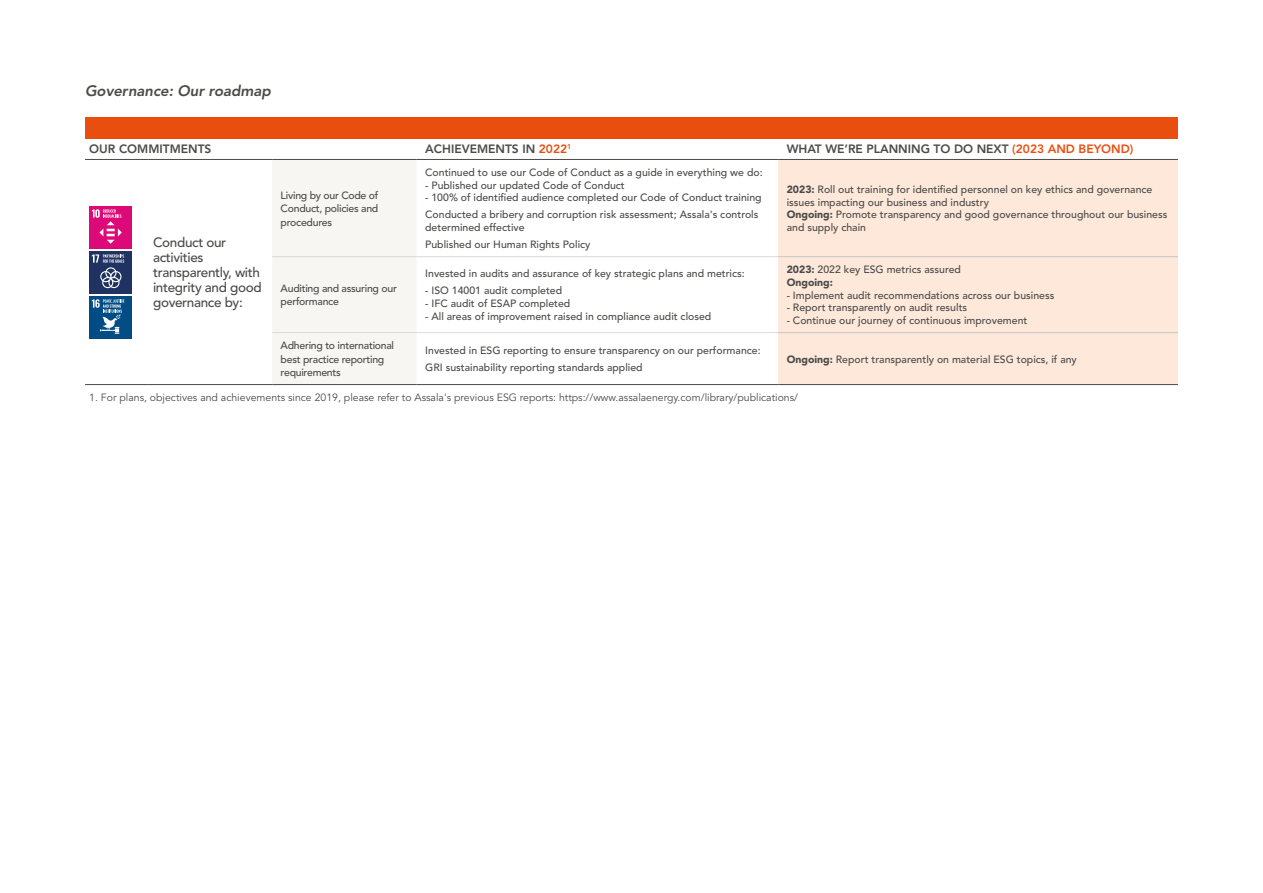
<style>
.page{position:relative;width:1263px;height:893px;background:#fff}
.page>*{position:absolute;margin:0;border:0;box-sizing:border-box;transform-origin:0 0}
.t1{font:italic 800 15px "Avenir LT Std";letter-spacing:-.005em;color:#4a4a49}
.t2{font:500 13.5px/15px "Avenir LT Std";letter-spacing:-.025em;color:#4a4a49}
.t3{font:800 12px "Avenir LT Std";color:#4a4a49}
.t4{font:500 10.5px/12.8px "Avenir LT Std";color:#4a4a49}
.t5{font:10.5px "Avenir LT Std";color:#4a4a49}
.t6{font:500 10.5px/13.5px "Avenir LT Std";letter-spacing:-.025em;color:#4a4a49}
.s1{color:#e94e0f}
.s2{font-weight:900}
</style>
<div class="page">
<div style="left:85px;top:117px;width:1093px;height:21px;background:#e94e0f"></div>
<div style="left:272px;top:160px;width:145px;height:224px;background:#f8f6f3"></div>
<div style="left:778px;top:160px;width:400px;height:224px;background:#fde8da"></div>
<hr style="left:272px;top:332px;width:145px;height:1px;background:#dadada">
<hr style="left:417px;top:332px;width:361px;height:1px;background:#dadada">
<hr style="left:272px;top:256px;width:145px;height:1px;background:#dadada">
<hr style="left:417px;top:256px;width:361px;height:1px;background:#dadada">
<hr style="left:778px;top:256px;width:400px;height:1px;background:#c6c6c6">
<hr style="left:778px;top:332px;width:400px;height:1px;background:#c6c6c6">
<hr style="left:149px;top:384px;width:123px;height:1px;background:#4a4a49">
<hr style="left:272px;top:384px;width:145px;height:1px;background:#4a4a49">
<hr style="left:417px;top:384px;width:361px;height:1px;background:#4a4a49">
<hr style="left:778px;top:384px;width:400px;height:1px;background:#4a4a49">
<hr style="left:85px;top:159px;width:64px;height:1px;background:#4a4a49">
<hr style="left:149px;top:159px;width:123px;height:1px;background:#4a4a49">
<hr style="left:272px;top:159px;width:145px;height:1px;background:#4a4a49">
<hr style="left:417px;top:159px;width:361px;height:1px;background:#4a4a49">
<hr style="left:778px;top:159px;width:400px;height:1px;background:#4a4a49">
<hr style="left:85px;top:384px;width:64px;height:1px;background:#4a4a49">
<div style="left:89px;top:206px;width:43px;height:42px;background:#dd0979"></div>
<svg style="left:92px;top:209px;width:30px;height:35px"></svg>
<div style="left:89px;top:251px;width:43px;height:42px;background:#1f3262"></div>
<svg style="left:92px;top:254px;width:32px;height:34px"></svg>
<div style="left:89px;top:296px;width:43px;height:42px;background:#004c84"></div>
<svg style="left:92px;top:299px;width:32px;height:35px"></svg>
<h1 class="t1" style="left:85px;top:82px;width:187px">Governance: Our roadmap</h1>
<p class="t3" style="left:89px;top:142px;width:124px">OUR COMMITMENTS</p>
<p class="t3" style="left:425px;top:142px;width:148px">ACHIEVEMENTS IN <span class="s1">2022</span><sup>1</sup></p>
<p class="t3" style="left:787px;top:142px;width:348px">WHAT WE’RE PLANNING TO DO NEXT <span class="s1">(2023 AND BEYOND)</span></p>
<p class="t2" style="left:153px;top:235px;width:110px">Conduct our activities transparently, with integrity and good governance by:</p>
<p class="t4" style="left:281px;top:188px;width:99px;line-height:13.5px;text-align:justify">Living by our Code of Conduct, policies and procedures</p>
<p class="t6" style="left:281px;top:282px;width:118px">Auditing and assuring our performance</p>
<p class="t4" style="left:425px;top:166px;width:339px">Continued to use our Code of Conduct as a guide in everything we do:</p>
<p class="t4" style="left:425px;top:179px;width:201px">- Published our updated Code of Conduct</p>
<p class="t4" style="left:425px;top:190px;width:338px;line-height:17px">- 100% of identified audience completed our Code of Conduct training<br>Conducted a bribery and corruption risk assessment; Assala's controls</p>
<p class="t4" style="left:425px;top:219px;width:167px;line-height:17px">determined effective<br>Published our Human Rights Policy</p>
<p class="t4" style="left:425px;top:268px;width:321px">Invested in audits and assurance of key strategic plans and metrics:</p>
<p class="t4" style="left:425px;top:285px;width:138px">- ISO 14001 audit completed</p>
<p class="t4" style="left:425px;top:297px;width:147px">- IFC audit of ESAP completed</p>
<p class="t4" style="left:425px;top:310px;width:288px">- All areas of improvement raised in compliance audit closed</p>
<p class="t4" style="left:787px;top:183px;width:382px"><span class="s2">2023:</span> Roll out training for identified personnel on key ethics and governance issues impacting our business and industry<br><span class="s2">Ongoing:</span> Promote transparency and good governance throughout our business and supply chain</p>
<p class="t4" style="left:787px;top:263px;width:176px"><span class="s2">2023:</span> 2022 key ESG metrics assured<br><span class="s2">Ongoing:</span></p>
<p class="t4" style="left:787px;top:289px;width:269px">- Implement audit recommendations across our business</p>
<p class="t4" style="left:787px;top:302px;width:182px">- Report transparently on audit results</p>
<p class="t4" style="left:787px;top:314px;width:242px">- Continue our journey of continuous improvement</p>
<p class="t6" style="left:281px;top:339px;width:115px">Adhering to international best practice reporting requirements</p>
<p class="t4" style="left:425px;top:342px;width:337px;line-height:17px">Invested in ESG reporting to ensure transparency on our performance:<br>GRI sustainability reporting standards applied</p>
<p class="t4" style="left:787px;top:353px;width:292px"><span class="s2">Ongoing:</span> Report transparently on material ESG topics, if any</p>
<p class="t5" style="left:89px;top:391px;width:710px">1. For plans, objectives and achievements since 2019, please refer to Assala's previous ESG reports: https://www.assalaenergy.com/library/publications/</p>
</div>
